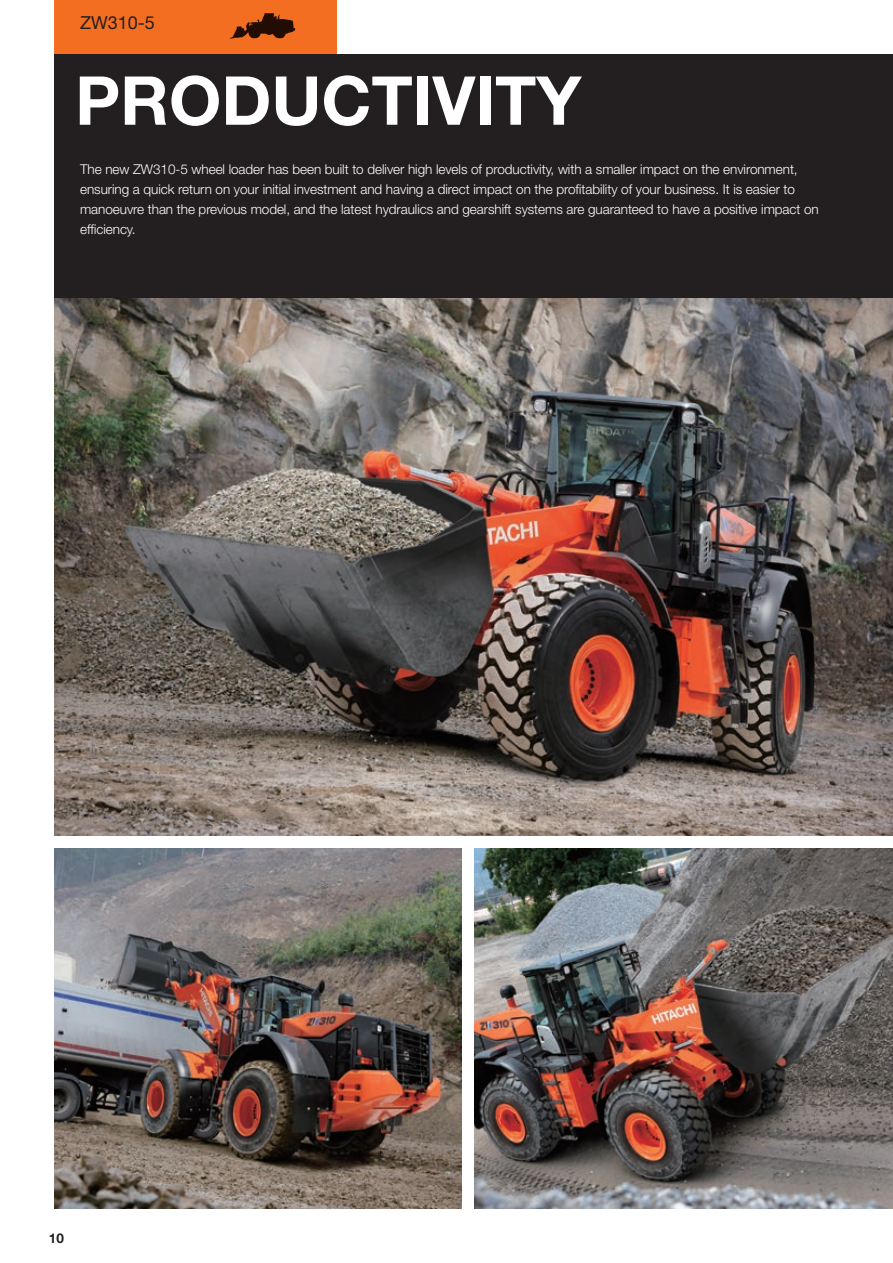
<style>
.page{position:relative;width:893px;height:1263px;background:#fff}
.page>*{position:absolute;margin:0;border:0;box-sizing:border-box;transform-origin:0 0}
.t1{font:700 67.5px "Helvetica Neue LT Pro";color:#fff}
.t2{font:18px "Helvetica Neue LT Pro";color:#231f20}
.t3{font:300 13.5px/19.8px "Helvetica Neue LT Pro";letter-spacing:-.005em;color:#fff}
.t4{font:700 13.5px "Helvetica Neue LT Pro";color:#231f20}
</style>
<div class="page">
<div style="left:54px;top:0;width:282px;height:54px;background:#f36e21"></div>
<svg style="left:229px;top:13px;width:66px;height:26px"></svg>
<img style="left:54px;top:298px;width:839px;height:538px">
<img style="left:54px;top:848px;width:407px;height:361px">
<img style="left:474px;top:848px;width:419px;height:361px">
<div style="left:54px;top:54px;width:839px;height:244px;background:#231f20"></div>
<h2 class="t2" style="left:80px;top:12px;width:76px">ZW310-5</h2>
<h1 class="t1" style="left:75px;top:59px;width:508px">PRODUCTIVITY</h1>
<p class="t3" style="left:80px;top:159px;width:740px">The new ZW310-5 wheel loader has been built to deliver high levels of productivity, with a smaller impact on the environment, ensuring a quick return on your initial investment and having a direct impact on the profitability of your business. It is easier to manoeuvre than the previous model, and the latest hydraulics and gearshift systems are guaranteed to have a positive impact on efficiency.</p>
<p class="t4" style="left:49px;top:1230px;width:17px">10</p>
</div>
